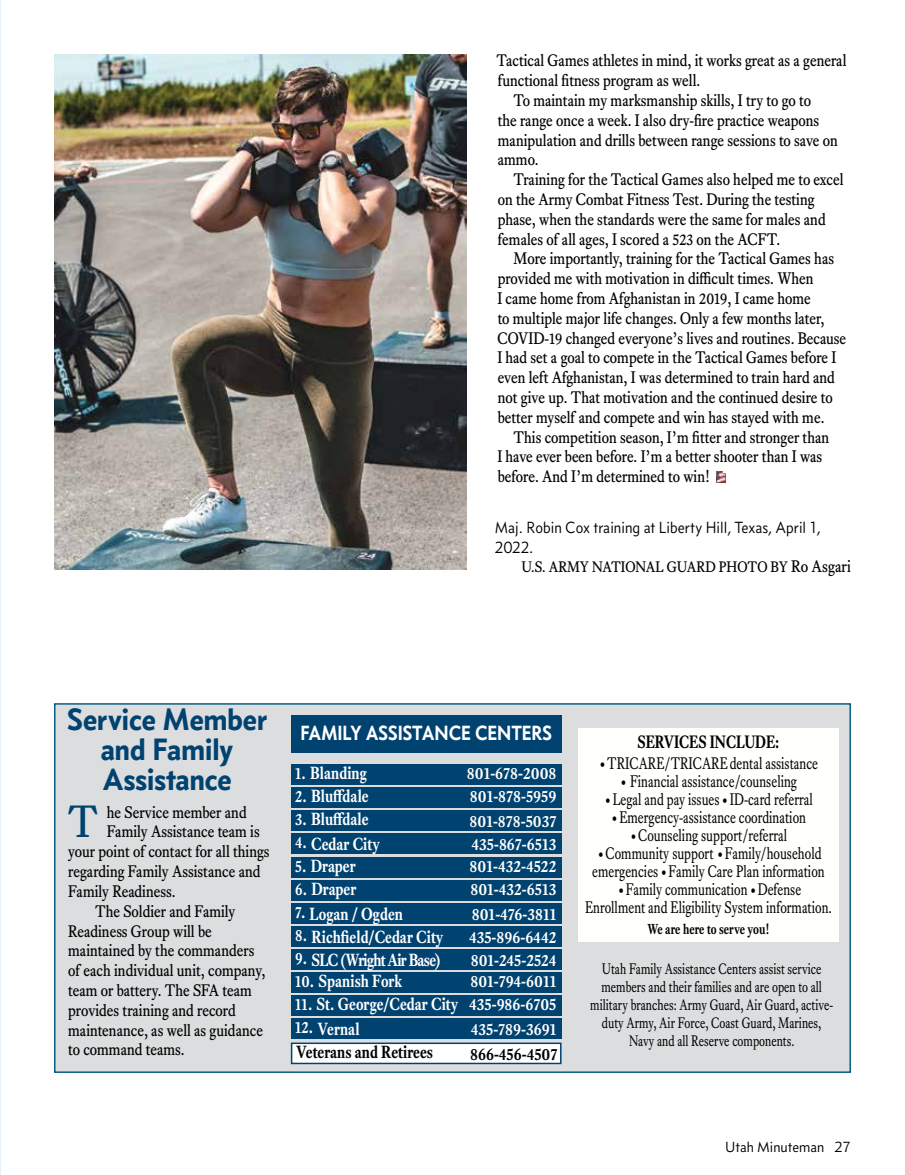
<style>
.page{position:relative;width:905px;height:1175px;background:#fff}
.page>*{position:absolute;margin:0;border:0;box-sizing:border-box;transform-origin:0 0}
.t1{font:44.55px "Equity Text A";color:#004270;scale:.95 1}
.t2{font:700 31.5px/30px "Concourse T3 Tab";color:#004270;text-align:center}
.t3{font:21px "Concourse T6";color:#fff;scale:.9 1}
.t4{font:700 17.7px "Equity Text B";color:#000;scale:.79 1}
.t5{font:700 17.4px "Equity Text B";color:#fff;scale:.85 1}
.t6{font:700 17.4px "Equity Text B";color:#fff;scale:.9 1}
.t7{font:700 17.4px "Equity Text B";letter-spacing:-.05em;color:#fff;scale:.85 1}
.t8{font:700 17.4px "Equity Text B";color:#000;scale:.85 1}
.t9{font:700 17.4px "Equity Text B";color:#000;scale:.9 1}
.t10{font:16.5px "Equity Text A";color:#000;scale:.9 1}
.t11{font:16.5px/18px "Equity Text B";color:#000;scale:.8 1}
.t12{font:16.5px/19.8px "Concourse T3";color:#000;scale:.95 1}
.t13{font:15px/18px "Equity Text B";color:#000;text-align:center;scale:.8 1}
.t14{font:15px "Equity Text A";color:#000;scale:.92 1}
.t15{font:15px "Concourse T3 Tab";color:#000}
.t16{font:700 14.25px "Equity Text B";color:#000;scale:.8 1}
.s1{font-size:16.5px}
</style>
<div class="page">
<img style="left:54px;top:54px;width:412px;height:515px">
<svg style="left:716px;top:471px;width:9px;height:11px"></svg>
<div style="left:54px;top:703px;width:796px;height:369px;background:#dcddde;border:2px solid #086184"></div>
<div style="left:578px;top:728px;width:260px;height:214px;background:#fffffb"></div>
<div style="left:291px;top:995px;width:270px;height:20px;background:#004270"></div>
<div style="left:291px;top:715px;width:270px;height:37px;background:#004270"></div>
<div style="left:291px;top:1018px;width:270px;height:20px;background:#004270"></div>
<div style="left:291px;top:949px;width:270px;height:20px;background:#004270"></div>
<div style="left:291px;top:972px;width:270px;height:20px;background:#004270"></div>
<div style="left:291px;top:903px;width:270px;height:20px;background:#004270"></div>
<div style="left:291px;top:926px;width:270px;height:20px;background:#004270"></div>
<div style="left:291px;top:857px;width:270px;height:20px;background:#004270"></div>
<div style="left:291px;top:880px;width:270px;height:20px;background:#004270"></div>
<div style="left:291px;top:810px;width:270px;height:20px;background:#004270"></div>
<div style="left:291px;top:833px;width:270px;height:20px;background:#004270"></div>
<div style="left:291px;top:764px;width:270px;height:20px;background:#004270"></div>
<div style="left:291px;top:787px;width:270px;height:20px;background:#004270"></div>
<div style="left:291px;top:1043px;width:269px;height:20px;background:#fff"></div>
<div style="left:291px;top:1042px;width:270px;height:22px;border:2px solid #004270"></div>
<p class="t10" style="left:496px;top:51px;width:390px">Tactical Games athletes in mind, it works great as a general</p>
<p class="t10" style="left:498px;top:71px;width:226px">functional fitness program as well.</p>
<p class="t10" style="left:513px;top:90px;width:332px">To maintain my marksmanship skills, I try to go to</p>
<p class="t10" style="left:497px;top:110px;width:359px">the range once a week. I also dry-fire practice weapons</p>
<p class="t10" style="left:498px;top:130px;width:379px">manipulation and drills between range sessions to save on</p>
<p class="t10" style="left:498px;top:150px;width:47px">ammo.</p>
<p class="t10" style="left:513px;top:170px;width:368px">Training for the Tactical Games also helped me to excel</p>
<p class="t10" style="left:497px;top:189px;width:353px">on the Army Combat Fitness Test. During the testing</p>
<p class="t10" style="left:497px;top:209px;width:366px">phase, when the standards were the same for males and</p>
<p class="t10" style="left:498px;top:229px;width:315px">females of all ages, I scored a 523 on the ACFT.</p>
<p class="t10" style="left:513px;top:249px;width:358px">More importantly, training for the Tactical Games has</p>
<p class="t10" style="left:497px;top:269px;width:352px">provided me with motivation in difficult times. When</p>
<p class="t10" style="left:497px;top:288px;width:350px">I came home from Afghanistan in 2019, I came home</p>
<p class="t10" style="left:497px;top:308px;width:364px">to multiple major life changes. Only a few months later,</p>
<p class="t10" style="left:497px;top:328px;width:389px">COVID-19 changed everyone’s lives and routines. Because</p>
<p class="t10" style="left:497px;top:348px;width:378px">I had set a goal to compete in the Tactical Games before I</p>
<p class="t10" style="left:497px;top:368px;width:376px">even left Afghanistan, I was determined to train hard and</p>
<p class="t10" style="left:498px;top:387px;width:373px">not give up. That motivation and the continued desire to</p>
<p class="t10" style="left:497px;top:407px;width:364px">better myself and compete and win has stayed with me.</p>
<p class="t10" style="left:513px;top:427px;width:352px">This competition season, I’m fitter and stronger than</p>
<p class="t10" style="left:497px;top:447px;width:362px">I have ever been before. I’m a better shooter than I was</p>
<p class="t10" style="left:497px;top:467px;width:237px">before. And I’m determined to win!</p>
<p class="t12" style="left:495px;top:517px;width:344px">Maj. Robin Cox training at Liberty Hill, Texas, April 1,<br>2022.</p>
<p class="t14" style="left:521px;top:558px;width:360px">U.S. ARMY NATIONAL GUARD PHOTO BY <span class="s1">Ro Asgari</span></p>
<h2 class="t2" style="left:67px;top:703px;width:202px">Service Member and Family<br>Assistance</h2>
<h1 class="t1" style="left:68px;top:796px;width:33px">T</h1>
<p class="t10" style="left:107px;top:802px;width:157px">he Service member and</p>
<p class="t10" style="left:107px;top:822px;width:171px">Family Assistance team is</p>
<p class="t10" style="left:68px;top:842px;width:225px">your point of contact for all things</p>
<p class="t10" style="left:68px;top:861px;width:215px">regarding Family Assistance and</p>
<p class="t10" style="left:68px;top:881px;width:121px">Family Readiness.</p>
<p class="t10" style="left:95px;top:901px;width:157px">The Soldier and Family</p>
<p class="t10" style="left:68px;top:921px;width:161px">Readiness Group will be</p>
<p class="t10" style="left:68px;top:941px;width:208px">maintained by the commanders</p>
<p class="t10" style="left:68px;top:960px;width:220px">of each individual unit, company,</p>
<p class="t10" style="left:68px;top:980px;width:205px">team or battery. The SFA team</p>
<p class="t10" style="left:68px;top:1000px;width:188px">provides training and record</p>
<p class="t10" style="left:68px;top:1020px;width:218px">maintenance, as well as guidance</p>
<p class="t10" style="left:68px;top:1040px;width:131px">to command teams.</p>
<p class="t3" style="left:300px;top:720px;width:281px">FAMILY ASSISTANCE CENTERS</p>
<p class="t5" style="left:295px;top:762px;width:86px">1. Blanding</p>
<p class="t6" style="left:467px;top:762px;width:101px">801-678-2008</p>
<p class="t5" style="left:295px;top:785px;width:88px">2. Bluffdale</p>
<p class="t6" style="left:470px;top:785px;width:98px">801-878-5959</p>
<p class="t5" style="left:295px;top:808px;width:88px">3. Bluffdale</p>
<p class="t6" style="left:469px;top:810px;width:98px">801-878-5037</p>
<p class="t5" style="left:295px;top:833px;width:101px">4. Cedar City</p>
<p class="t6" style="left:471px;top:833px;width:96px">435-867-6513</p>
<p class="t5" style="left:295px;top:855px;width:73px">5. Draper</p>
<p class="t6" style="left:469px;top:855px;width:98px">801-432-4522</p>
<p class="t5" style="left:295px;top:878px;width:73px">6. Draper</p>
<p class="t6" style="left:470px;top:878px;width:97px">801-432-6513</p>
<p class="t5" style="left:295px;top:903px;width:128px">7. Logan / Ogden</p>
<p class="t6" style="left:472px;top:903px;width:95px">801-476-3811</p>
<p class="t5" style="left:295px;top:926px;width:176px">8. Richfield/Cedar City</p>
<p class="t6" style="left:469px;top:926px;width:99px">435-896-6442</p>
<p class="t7" style="left:295px;top:949px;width:173px">9. SLC (Wright Air Base)</p>
<p class="t6" style="left:470px;top:949px;width:97px">801-245-2524</p>
<p class="t5" style="left:295px;top:970px;width:128px">10. Spanish Fork</p>
<p class="t6" style="left:470px;top:970px;width:97px">801-794-6011</p>
<p class="t5" style="left:295px;top:993px;width:309px">11. St. George/Cedar City 435-986-6705</p>
<p class="t5" style="left:295px;top:1018px;width:77px">12. Vernal</p>
<p class="t6" style="left:470px;top:1018px;width:97px">435-789-3691</p>
<p class="t8" style="left:296px;top:1041px;width:162px">Veterans and Retirees</p>
<p class="t9" style="left:470px;top:1043px;width:98px">866-456-4507</p>
<p class="t4" style="left:637px;top:731px;width:181px">SERVICES INCLUDE:</p>
<p class="t11" style="left:598px;top:754px;width:276px">• TRICARE/TRICARE dental assistance</p>
<p class="t11" style="left:620px;top:772px;width:223px">• Financial assistance/counseling</p>
<p class="t11" style="left:604px;top:790px;width:262px">• Legal and pay issues • ID-card referral</p>
<p class="t11" style="left:611px;top:808px;width:245px">• Emergency-assistance coordination</p>
<p class="t11" style="left:629px;top:826px;width:198px">• Counseling support/referral</p>
<p class="t11" style="left:592px;top:844px;width:292px">• Community support • Family/household emergencies • Family Care Plan information</p>
<p class="t11" style="left:585px;top:880px;width:310px;text-align:center">• Family communication • Defense<br>Enrollment and Eligibility System information.</p>
<p class="t16" style="left:647px;top:920px;width:154px">We are here to serve you!</p>
<p class="t13" style="left:590px;top:959px;width:305px">Utah Family Assistance Centers assist service members and their families and are open to all military branches: Army Guard, Air Guard, active&shy;duty Army, Air Force, Coast Guard, Marines, Navy and all Reserve components.</p>
<p class="t15" style="left:725px;top:1137px;width:127px">Utah Minuteman 27</p>
</div>
